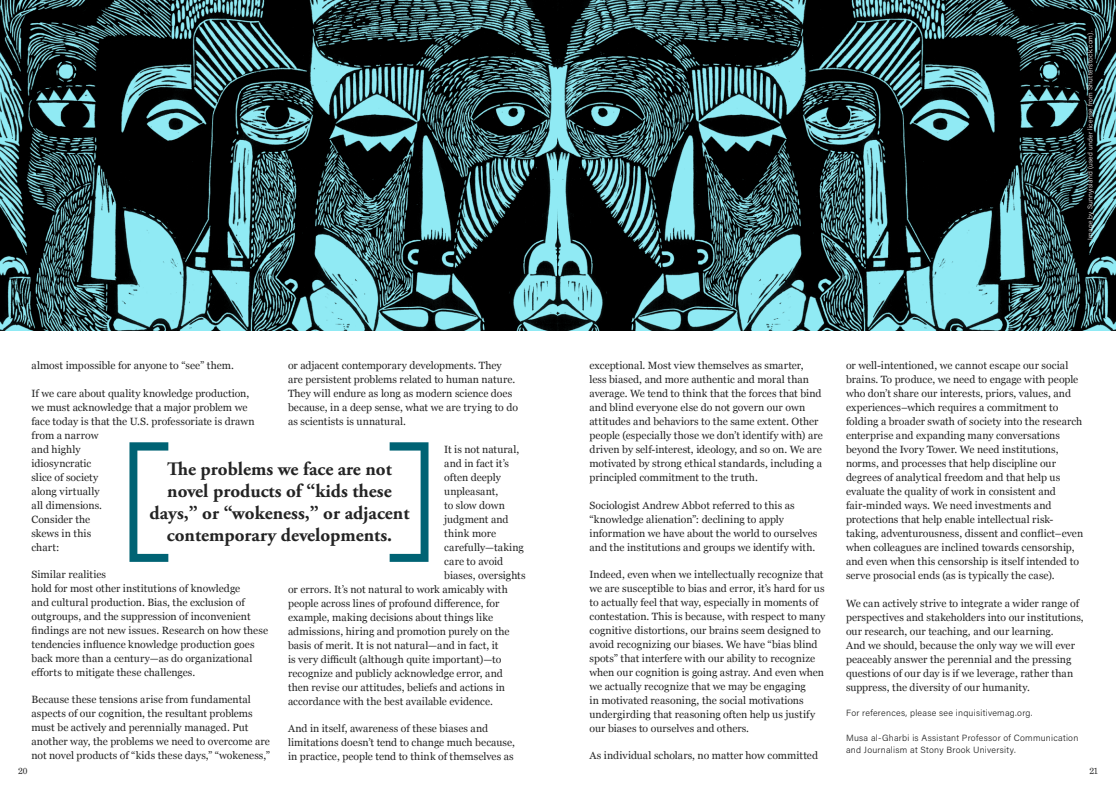
<style>
.page{position:relative;width:1116px;height:792px;background:#fff}
.page>*{position:absolute;margin:0;border:0;box-sizing:border-box;transform-origin:0 0}
.t1{font:700 19px/22px "Adobe Garamond Pro";color:#242424;text-align:center}
.t2{font:10.5px/14px "Georgia";color:#242424}
.t3{font:300 9px/12px "Acumin Pro";letter-spacing:.03em;color:#242424}
.t4{font:9px "Grad";color:#242424}
.t5{font:300 6.8px "Acumin Pro";letter-spacing:.04em;color:#fff}
</style>
<div class="page">
<svg style="left:129px;top:442px;width:39px;height:120px"></svg>
<svg style="left:390px;top:442px;width:39px;height:120px"></svg>
<svg style="left:0;top:0;width:1116px;height:331px;background:#35575a"></svg>
<p class="t2" style="left:288px;top:358px;width:232px">or adjacent contemporary developments. They are persistent problems related to human nature.<br>They will endure as long as modern science does because, in a deep sense, what we are trying to do as scientists is unnatural.</p>
<p class="t2" style="left:444px;top:442px;width:77px">It is not natural,</p>
<p class="t2" style="left:444px;top:456px;width:66px">and in fact it’s</p>
<p class="t2" style="left:444px;top:470px;width:58px">often deeply</p>
<p class="t2" style="left:444px;top:484px;width:56px">unpleasant,</p>
<p class="t2" style="left:444px;top:498px;width:62px">to slow down</p>
<p class="t2" style="left:444px;top:512px;width:66px">judgment and</p>
<p class="t2" style="left:444px;top:526px;width:53px">think more</p>
<p class="t2" style="left:444px;top:540px;width:81px">carefully—taking</p>
<p class="t2" style="left:444px;top:554px;width:60px">care to avoid</p>
<p class="t2" style="left:444px;top:568px;width:83px">biases, oversights</p>
<p class="t2" style="left:288px;top:582px;width:221px">or errors. It’s not natural to work amicably with</p>
<p class="t2" style="left:288px;top:596px;width:213px">people across lines of profound difference, for</p>
<p class="t2" style="left:288px;top:609px;width:207px">example, making decisions about things like</p>
<p class="t2" style="left:288px;top:623px;width:223px">admissions, hiring and promotion purely on the</p>
<p class="t2" style="left:288px;top:637px;width:212px">basis of merit. It is not natural—and in fact, it</p>
<p class="t2" style="left:288px;top:651px;width:215px">is very difficult (although quite important)—to</p>
<p class="t2" style="left:288px;top:665px;width:216px">recognize and publicly acknowledge error, and</p>
<p class="t2" style="left:288px;top:679px;width:219px">then revise our attitudes, beliefs and actions in</p>
<p class="t2" style="left:288px;top:693px;width:206px">accordance with the best available evidence.</p>
<p class="t2" style="left:288px;top:721px;width:229px">And in itself, awareness of these biases and limitations doesn’t tend to change much because, in practice, people tend to think of themselves as</p>
<p class="t2" style="left:32px;top:358px;width:204px">almost impossible for anyone to “see” them.</p>
<p class="t2" style="left:32px;top:386px;width:225px">If we care about quality knowledge production, we must acknowledge that a major problem we face today is that the U.S. professoriate is drawn from a narrow<br>and highly<br>idiosyncratic<br>slice of society<br>along virtually<br>all dimensions.<br>Consider the<br>skews in this<br>chart:</p>
<p class="t2" style="left:32px;top:567px;width:238px">Similar realities<br>hold for most other institutions of knowledge<br>and cultural production. Bias, the exclusion of outgroups, and the suppression of inconvenient findings are not new issues. Research on how these tendencies influence knowledge production goes back more than a century—as do organizational efforts to mitigate these challenges.</p>
<p class="t2" style="left:32px;top:692px;width:240px">Because these tensions arise from fundamental aspects of our cognition, the resultant problems must be actively and perennially managed. Put another way, the problems we need to overcome are not novel products of “kids these days,” “wokeness,”</p>
<h1 class="t1" style="left:150px;top:458px;width:262px">The problems we face are not novel products of “kids these days,” or “wokeness,” or adjacent contemporary developments.</h1>
<p class="t5" style="left:1085px;top:240px;width:210px;rotate:-90deg">Image by Sunnyisland (used under license from Shutterstock.com).</p>
<p class="t2" style="left:590px;top:358px;width:235px">exceptional. Most view themselves as smarter, less biased, and more authentic and moral than average. We tend to think that the forces that bind and blind everyone else do not govern our own attitudes and behaviors to the same extent. Other people (especially those we don’t identify with) are driven by self-interest, ideology, and so on. We are motivated by strong ethical standards, including a principled commitment to the truth.</p>
<p class="t2" style="left:590px;top:498px;width:229px">Sociologist Andrew Abbot referred to this as “knowledge alienation”: declining to apply information we have about the world to ourselves and the institutions and groups we identify with.</p>
<p class="t2" style="left:590px;top:567px;width:237px">Indeed, even when we intellectually recognize that we are susceptible to bias and error, it’s hard for us to actually feel that way, especially in moments of contestation. This is because, with respect to many cognitive distortions, our brains seem designed to avoid recognizing our biases. We have “bias blind spots” that interfere with our ability to recognize when our cognition is going astray. And even when we actually recognize that we may be engaging<br>in motivated reasoning, the social motivations undergirding that reasoning often help us justify our biases to ourselves and others.</p>
<p class="t2" style="left:590px;top:748px;width:230px">As individual scholars, no matter how committed</p>
<p class="t2" style="left:846px;top:358px;width:239px">or well-intentioned, we cannot escape our social brains. To produce, we need to engage with people who don’t share our interests, priors, values, and experiences–which requires a commitment to folding a broader swath of society into the research enterprise and expanding many conversations beyond the Ivory Tower. We need institutions, norms, and processes that help discipline our degrees of analytical freedom and that help us evaluate the quality of work in consistent and fair-minded ways. We need investments and protections that help enable intellectual risk&shy;taking, adventurousness, dissent and conflict–even when colleagues are inclined towards censorship, and even when this censorship is itself intended to serve prosocial ends (as is typically the case).</p>
<p class="t2" style="left:846px;top:596px;width:239px">We can actively strive to integrate a wider range of perspectives and stakeholders into our institutions, our research, our teaching, and our learning.<br>And we should, because the only way we will ever peaceably answer the perennial and the pressing questions of our day is if we leverage, rather than suppress, the diversity of our humanity.</p>
<p class="t3" style="left:846px;top:706px;width:188px">For references, please see inquisitivemag.org.</p>
<p class="t3" style="left:846px;top:732px;width:234px">Musa al-Gharbi is Assistant Professor of Communication and Journalism at Stony Brook University.</p>
<p class="t4" style="left:18px;top:765px;width:11px">20</p>
<p class="t4" style="left:1090px;top:765px;width:10px">21</p>
</div>
